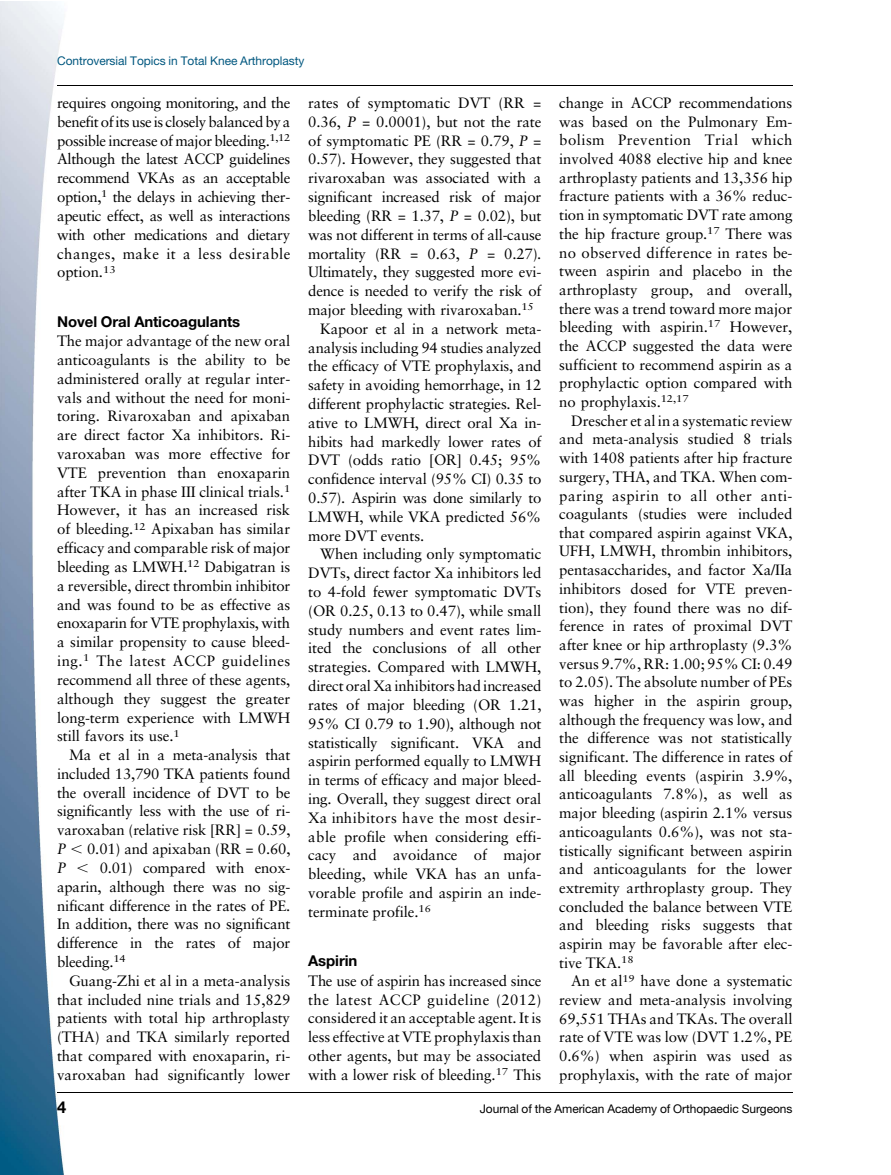
<style>
.page{position:relative;width:891px;height:1175px;background:#fff}
.page>*{position:absolute;margin:0;border:0;box-sizing:border-box;transform-origin:0 0}
.t1{font:16.5px "Adv O Td 1 f 5 cc 91.B";color:#000}
.t2{font:15px/18.8px "Adv O Tece 49054";color:#000;text-align:justify}
.t3{font:15px "Adv O Tece 49054";letter-spacing:-.02em;color:#000}
.t4{font:15px "Adv O Td 1 f 5 cc 91.B";color:#000}
.t5{font:15px "Adv O Tece 49054";letter-spacing:.035em;color:#000}
.t6{font:12px "Adv OT7 fe 89 a 09";color:#000}
.t7{font:12px "Adv OT7 fe 89 a 09";color:#00577f}
.s1{font-family:"Adv OT35458 d 10.I"}
.s2{font-family:"Adv PS586 B"}
</style>
<div class="page">
<img style="left:0;top:1px;width:64px;height:1173px">
<hr style="left:57px;top:85px;width:735px;height:1px;background:#000">
<hr style="left:57px;top:1092px;width:735px;height:1px;background:#000">
<p class="t7" style="left:57px;top:57px;width:249px">Controversial Topics in Total Knee Arthroplasty</p>
<p class="t2" style="left:57px;top:95px;width:235px">requires ongoing monitoring, and the benefit of its use is closely balanced by a possible increase of major bleeding.<sup>1,12<br></sup>Although the latest ACCP guidelines recommend VKAs as an acceptable option,<sup>1</sup> the delays in achieving ther&shy;apeutic effect, as well as interactions with other medications and dietary changes, make it a less desirable option.<sup>13</sup></p>
<p class="t4" style="left:57px;top:316px;width:184px">Novel Oral Anticoagulants</p>
<p class="t2" style="left:57px;top:333px;width:235px">The major advantage of the new oral anticoagulants is the ability to be administered orally at regular inter&shy;vals and without the need for moni&shy;toring. Rivaroxaban and apixaban are direct factor Xa inhibitors. Ri&shy;varoxaban was more effective for VTE prevention than enoxaparin after TKA in phase III clinical trials.<sup>1<br></sup>However, it has an increased risk of bleeding.<sup>12</sup> Apixaban has similar efficacy and comparable risk of major bleeding as LMWH.<sup>12</sup> Dabigatran is a reversible, direct thrombin inhibitor and was found to be as effective as enoxaparin for VTE prophylaxis, with a similar propensity to cause bleed&shy;ing.<sup>1</sup> The latest ACCP guidelines recommend all three of these agents, although they suggest the greater long-term experience with LMWH still favors its use.<sup>1</sup></p>
<p class="t2" style="left:57px;top:746px;width:235px;text-indent:12px">Ma et al in a meta-analysis that included 13,790 TKA patients found the overall incidence of DVT to be significantly less with the use of ri&shy;varoxaban (relative risk [RR] = 0.59, <span class="s1">P</span> <span class="s2">,</span> 0.01) and apixaban (RR = 0.60, <span class="s1">P</span> <span class="s2">,</span> 0.01) compared with enox&shy;aparin, although there was no sig&shy;nificant difference in the rates of PE.<br>In addition, there was no significant difference in the rates of major bleeding.<sup>14</sup></p>
<p class="t2" style="left:57px;top:972px;width:235px;text-indent:12px">Guang-Zhi et al in a meta-analysis that included nine trials and 15,829 patients with total hip arthroplasty (THA) and TKA similarly reported that compared with enoxaparin, ri&shy;varoxaban had significantly lower</p>
<p class="t2" style="left:308px;top:95px;width:235px">rates of symptomatic DVT (RR =</p>
<p class="t2" style="left:308px;top:113px;width:235px">0.36, <span class="s1">P</span> = 0.0001), but not the rate</p>
<p class="t2" style="left:308px;top:132px;width:235px">of symptomatic PE (RR = 0.79, <span class="s1">P</span> =</p>
<p class="t2" style="left:308px;top:151px;width:235px">0.57). However, they suggested that</p>
<p class="t2" style="left:308px;top:170px;width:235px">rivaroxaban was associated with a</p>
<p class="t2" style="left:308px;top:189px;width:235px">significant increased risk of major</p>
<p class="t2" style="left:308px;top:207px;width:235px">bleeding (RR = 1.37, <span class="s1">P</span> = 0.02), but</p>
<p class="t2" style="left:308px;top:226px;width:235px">was not different in terms of all-cause</p>
<p class="t2" style="left:308px;top:245px;width:235px">mortality (RR = 0.63, <span class="s1">P</span> = 0.27).</p>
<p class="t2" style="left:308px;top:264px;width:235px">Ultimately, they suggested more evi-</p>
<p class="t2" style="left:308px;top:283px;width:235px">dence is needed to verify the risk of</p>
<p class="t2" style="left:308px;top:302px;width:227px">major bleeding with rivaroxaban.<sup>15</sup></p>
<p class="t2" style="left:320px;top:320px;width:223px">Kapoor et al in a network meta-</p>
<p class="t2" style="left:308px;top:339px;width:235px">analysis including 94 studies analyzed</p>
<p class="t2" style="left:308px;top:358px;width:235px">the efficacy of VTE prophylaxis, and</p>
<p class="t2" style="left:308px;top:377px;width:235px">safety in avoiding hemorrhage, in 12</p>
<p class="t2" style="left:308px;top:395px;width:235px">different prophylactic strategies. Rel-</p>
<p class="t2" style="left:308px;top:414px;width:235px">ative to LMWH, direct oral Xa in-</p>
<p class="t2" style="left:308px;top:433px;width:235px">hibits had markedly lower rates of</p>
<p class="t2" style="left:308px;top:452px;width:235px">DVT (odds ratio [OR] 0.45; 95%</p>
<p class="t2" style="left:308px;top:471px;width:235px">confidence interval (95% CI) 0.35 to</p>
<p class="t3" style="left:308px;top:491px;width:235px">0.57). Aspirin was done similarly to</p>
<p class="t2" style="left:308px;top:508px;width:235px">LMWH, while VKA predicted 56%</p>
<p class="t2" style="left:308px;top:527px;width:117px">more DVT events.</p>
<p class="t2" style="left:320px;top:546px;width:223px">When including only symptomatic</p>
<p class="t2" style="left:308px;top:565px;width:235px">DVTs, direct factor Xa inhibitors led</p>
<p class="t2" style="left:308px;top:583px;width:235px">to 4-fold fewer symptomatic DVTs</p>
<p class="t2" style="left:308px;top:602px;width:235px">(OR 0.25, 0.13 to 0.47), while small</p>
<p class="t2" style="left:308px;top:621px;width:235px">study numbers and event rates lim-</p>
<p class="t2" style="left:308px;top:640px;width:235px">ited the conclusions of all other</p>
<p class="t2" style="left:308px;top:659px;width:235px">strategies. Compared with LMWH,</p>
<p class="t2" style="left:308px;top:677px;width:235px">direct oral Xa inhibitors had increased</p>
<p class="t2" style="left:308px;top:696px;width:235px">rates of major bleeding (OR 1.21,</p>
<p class="t2" style="left:308px;top:715px;width:235px">95% CI 0.79 to 1.90), although not</p>
<p class="t2" style="left:308px;top:734px;width:235px">statistically significant. VKA and</p>
<p class="t2" style="left:308px;top:753px;width:235px">aspirin performed equally to LMWH</p>
<p class="t2" style="left:308px;top:771px;width:235px">in terms of efficacy and major bleed-</p>
<p class="t2" style="left:308px;top:790px;width:235px">ing. Overall, they suggest direct oral</p>
<p class="t5" style="left:308px;top:811px;width:235px">Xa inhibitors have the most desir-</p>
<p class="t2" style="left:308px;top:828px;width:235px">able profile when considering effi-</p>
<p class="t2" style="left:308px;top:847px;width:235px">cacy and avoidance of major</p>
<p class="t2" style="left:308px;top:865px;width:235px">bleeding, while VKA has an unfa-</p>
<p class="t2" style="left:308px;top:884px;width:235px">vorable profile and aspirin an inde-</p>
<p class="t2" style="left:308px;top:903px;width:124px">terminate profile.<sup>16</sup></p>
<p class="t4" style="left:308px;top:955px;width:51px">Aspirin</p>
<p class="t2" style="left:308px;top:972px;width:235px">The use of aspirin has increased since the latest ACCP guideline (2012) considered it an acceptable agent. It is less effective at VTE prophylaxis than other agents, but may be associated with a lower risk of bleeding.<sup>17</sup> This</p>
<p class="t2" style="left:559px;top:95px;width:235px">change in ACCP recommendations was based on the Pulmonary Em&shy;bolism Prevention Trial which involved 4088 elective hip and knee arthroplasty patients and 13,356 hip fracture patients with a 36% reduc&shy;tion in symptomatic DVT rate among the hip fracture group.<sup>17</sup> There was no observed difference in rates be&shy;tween aspirin and placebo in the arthroplasty group, and overall, there was a trend toward more major bleeding with aspirin.<sup>17</sup> However, the ACCP suggested the data were sufficient to recommend aspirin as a prophylactic option compared with no prophylaxis.<sup>12,17</sup></p>
<p class="t2" style="left:559px;top:412px;width:235px;text-indent:12px">Drescher et al in a systematic review and meta-analysis studied 8 trials with 1408 patients after hip fracture surgery, THA, and TKA. When com&shy;paring aspirin to all other anti&shy;coagulants (studies were included that compared aspirin against VKA, UFH, LMWH, thrombin inhibitors, pentasaccharides, and factor Xa/IIa inhibitors dosed for VTE preven&shy;tion), they found there was no dif&shy;ference in rates of proximal DVT after knee or hip arthroplasty (9.3% versus 9.7%, RR: 1.00; 95% CI: 0.49 to 2.05). The absolute number of PEs was higher in the aspirin group, although the frequency was low, and the difference was not statistically significant. The difference in rates of all bleeding events (aspirin 3.9%, anticoagulants 7.8%), as well as major bleeding (aspirin 2.1% versus anticoagulants 0.6%), was not sta&shy;tistically significant between aspirin and anticoagulants for the lower extremity arthroplasty group. They concluded the balance between VTE and bleeding risks suggests that aspirin may be favorable after elec&shy;tive TKA.<sup>18</sup></p>
<p class="t2" style="left:559px;top:973px;width:235px;text-indent:12px">An et al<sup>19</sup> have done a systematic review and meta-analysis involving 69,551 THAs and TKAs. The overall rate of VTE was low (DVT 1.2%, PE 0.6%) when aspirin was used as prophylaxis, with the rate of major</p>
<p class="t1" style="left:57px;top:1101px;width:11px">4</p>
<p class="t6" style="left:480px;top:1104px;width:314px">Journal of the American Academy of Orthopaedic Surgeons</p>
</div>
